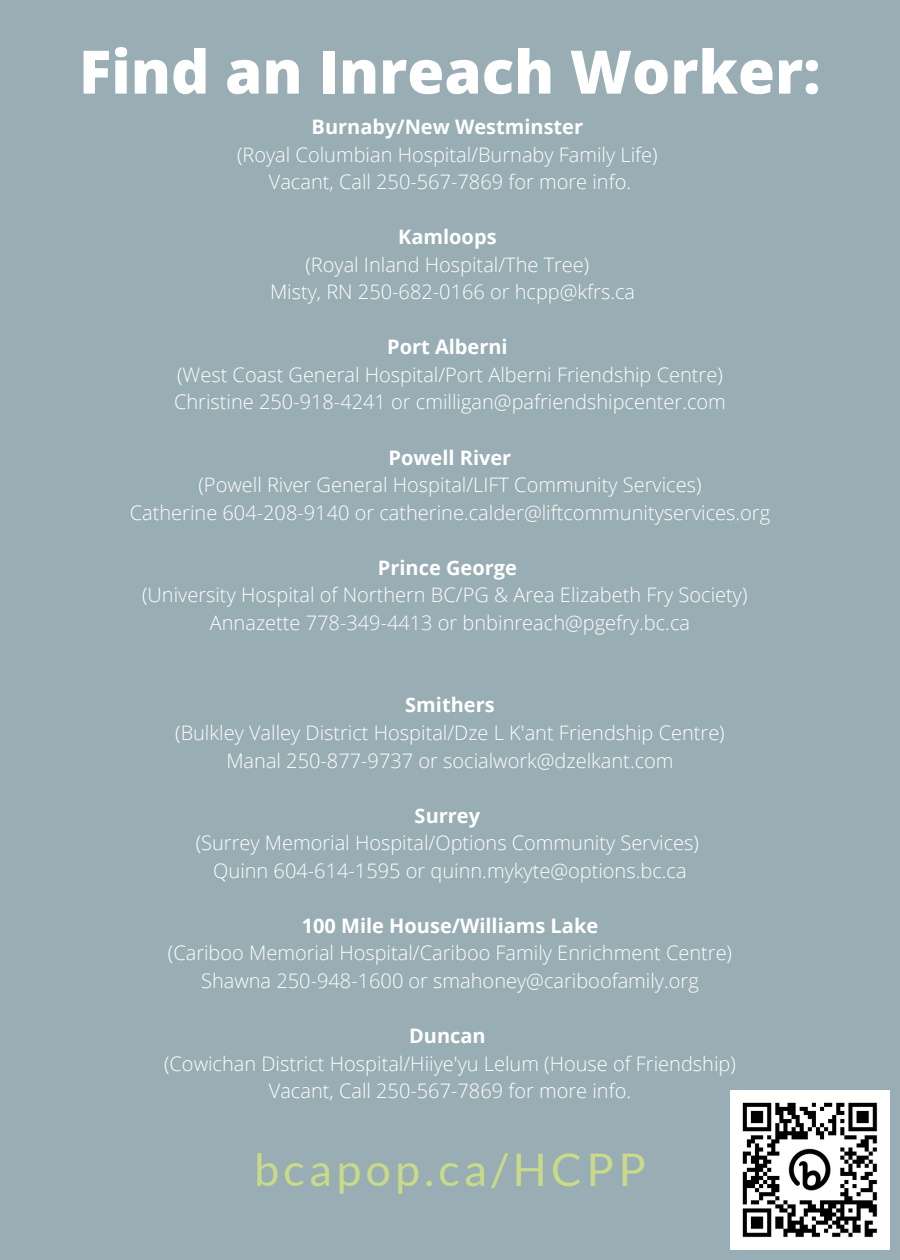
<style>
.page{position:relative;width:900px;height:1260px;background:#98aeb4}
.page>*{position:absolute;margin:0;border:0;box-sizing:border-box;transform-origin:0 0}
.t1{font:800 60px "Open Sans";color:#fff}
.t2{font:45px "Lato";letter-spacing:.1em;color:#c9da88}
.t3{font:300 20px/27.5px "Open Sans";color:#fff;text-align:center}
.t4{font:700 20px "Open Sans";color:#fff}
</style>
<div class="page">
<img style="left:731px;top:1091px;width:159px;height:159px">
<h1 class="t1" style="left:79px;top:30px;width:743px">Find an Inreach Worker:</h1>
<p class="t4" style="left:312px;top:113px;width:273px">Burnaby/New Westminster</p>
<p class="t3" style="left:237px;top:140px;width:422px">(Royal Columbian Hospital/Burnaby Family Life)<br>Vacant, Call 250-567-7869 for more info.</p>
<p class="t4" style="left:398px;top:223px;width:100px">Kamloops</p>
<p class="t3" style="left:270px;top:250px;width:367px">(Royal Inland Hospital/The Tree)<br>Misty, RN 250-682-0166 or hcpp@kfrs.ca</p>
<p class="t4" style="left:387px;top:333px;width:122px">Port Alberni</p>
<p class="t3" style="left:174px;top:360px;width:553px;text-align:left">(West Coast General Hospital/Port Alberni Friendship Centre)<br>Christine 250-918-4241 or cmilligan@pafriendshipcenter.com</p>
<p class="t4" style="left:389px;top:443px;width:124px">Powell River</p>
<p class="t3" style="left:130px;top:471px;width:642px">(Powell River General Hospital/LIFT Community Services)<br>Catherine 604-208-9140 or catherine.calder@liftcommunityservices.org</p>
<p class="t4" style="left:378px;top:553px;width:140px">Prince George</p>
<p class="t3" style="left:142px;top:581px;width:607px">(University Hospital of Northern BC/PG &amp; Area Elizabeth Fry Society)<br>Annazette 778-349-4413 or bnbinreach@pgefry.bc.ca</p>
<p class="t4" style="left:405px;top:691px;width:91px">Smithers</p>
<p class="t3" style="left:175px;top:718px;width:551px">(Bulkley Valley District Hospital/Dze L K'ant Friendship Centre)<br>Manal 250-877-9737 or socialwork@dzelkant.com</p>
<p class="t4" style="left:415px;top:801px;width:67px">Surrey</p>
<p class="t3" style="left:196px;top:829px;width:505px">(Surrey Memorial Hospital/Options Community Services)<br>Quinn 604-614-1595 or quinn.mykyte@options.bc.ca</p>
<p class="t4" style="left:302px;top:911px;width:298px">100 Mile House/Williams Lake</p>
<p class="t3" style="left:168px;top:939px;width:566px">(Cariboo Memorial Hospital/Cariboo Family Enrichment Centre)<br>Shawna 250-948-1600 or smahoney@cariboofamily.org</p>
<p class="t4" style="left:409px;top:1022px;width:78px">Duncan</p>
<p class="t3" style="left:164px;top:1049px;width:573px">(Cowichan District Hospital/Hiiye'yu Lelum (House of Friendship)<br>Vacant, Call 250-567-7869 for more info.</p>
<h2 class="t2" style="left:254px;top:1142px;width:393px">bcapop.ca/HCPP</h2>
</div>
